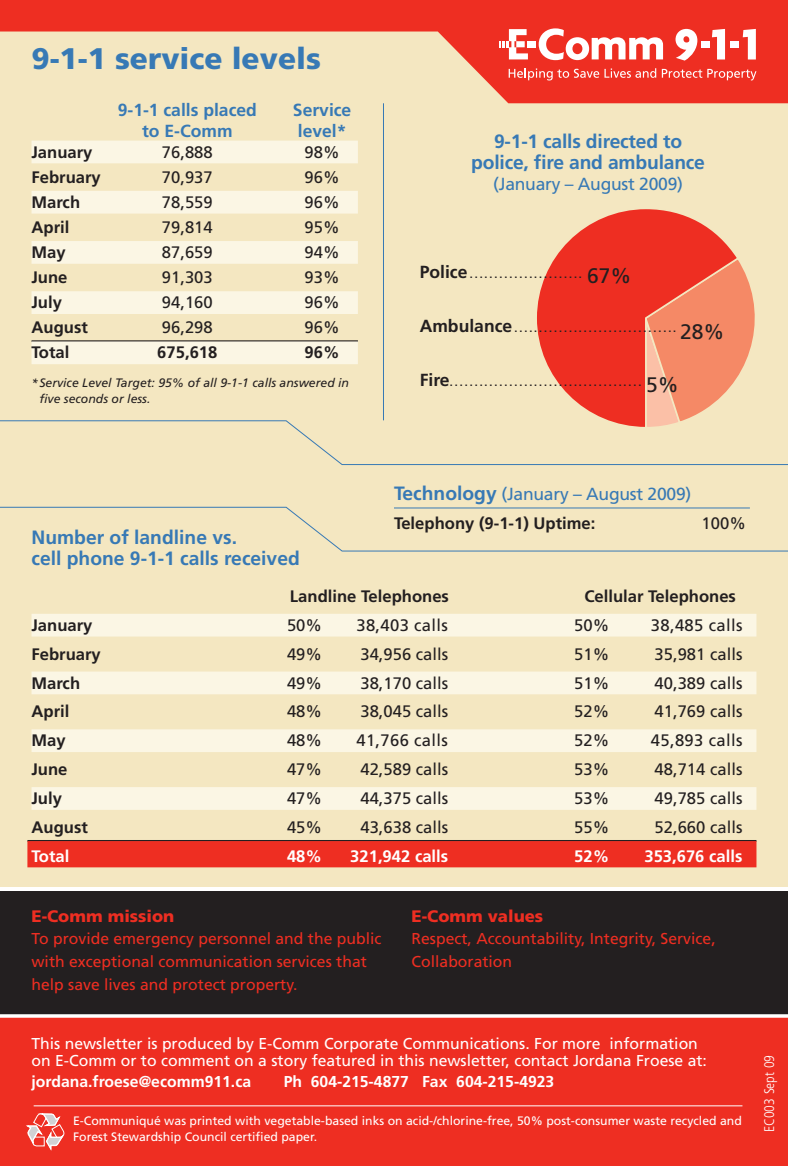
<style>
.page{position:relative;width:788px;height:1166px;background:#fff}
.page>*{position:absolute;margin:0;border:0;box-sizing:border-box;transform-origin:0 0}
.Hed_02{font:900 29.75px "Frutiger";color:#3779b5}
.Stat_Hed_01{font:700 19.25px/21px "Frutiger";color:#3779b5}
.Stat_Hed_01-2{font:17.5px "Frutiger";letter-spacing:-.015em;color:#3779b5}
.Body_Bold{font:700 17.5px "Frutiger";color:#3779b5}
.Body_intro{font:16.62px "Frutiger";color:#231f20}
.Body_intro-2{font:700 16.62px "Frutiger";color:#231f20}
.Body_intro-3{font:16.62px "Frutiger";letter-spacing:.02em;color:#231f20}
.Body_Bold-2{font:700 16.62px "Frutiger";color:#231f20}
.Body_Bold-3{font:700 16.62px "Frutiger";color:#fff}
.new_para_intro{font:900 16.62px "Frutiger";color:#ee2e22}
.new_para_intro-2{font:15.75px/22.8px "Frutiger";color:#ee2e22}
.new_para_intro-3{font:15.75px/17.5px "Frutiger";color:#fff}
.new_para_intro-4{font:700 15.75px "Frutiger";color:#fff}
.t1{font:300 condensed 14px "Frutiger";color:#fff}
.Body_intro-4{font:13.12px "Frutiger";color:#231f20}
.Para_Intro{font:12.25px/15.8px "Frutiger";color:#fff}
.ital_footnote{font:italic 12.25px/15.8px "Frutiger";color:#231f20}
.s1{font-weight:700;font-size:17.5px}
.s2{font-size:21px}
.s3{font-weight:700;font-size:19.25px}
</style>
<div class="page">
<div style="left:0;top:31px;width:788px;height:855px;background:#f4e7c1"></div>
<svg style="left:0;top:0;width:788px;height:103px;fill:#ee2e22"></svg>
<div style="left:0;top:891px;width:788px;height:275px;background:#231f20"></div>
<div style="left:0;top:1017px;width:788px;height:149px;background:#ee2e22"></div>
<div style="left:32px;top:614px;width:724px;height:22px;background:#fbf6e4"></div>
<div style="left:32px;top:671px;width:724px;height:23px;background:#fbf6e4"></div>
<div style="left:32px;top:729px;width:724px;height:23px;background:#fbf6e4"></div>
<div style="left:32px;top:787px;width:724px;height:23px;background:#fbf6e4"></div>
<hr style="left:27px;top:840px;width:729px;height:1px;background:#231f20">
<div style="left:27px;top:841px;width:729px;height:26px;background:#ee2e22"></div>
<svg style="left:556px;top:209px;width:180px;height:47px"></svg>
<div style="left:32px;top:141px;width:326px;height:22px;background:#fbf6e4"></div>
<div style="left:32px;top:191px;width:326px;height:22px;background:#fbf6e4"></div>
<div style="left:32px;top:241px;width:326px;height:23px;background:#fbf6e4"></div>
<svg style="left:0;top:506px;width:788px;height:46px"></svg>
<svg style="left:0;top:256px;width:788px;height:209px"></svg>
<hr style="left:0;top:1014px;width:788px;height:3px;background:#fff">
<hr style="left:34px;top:1105px;width:708px;height:1px;background:#fff">
<svg style="left:26px;top:1113px;width:39px;height:38px"></svg>
<svg style="left:508px;top:68px;width:248px;height:12px"></svg>
<svg style="left:538px;top:28px;width:125px;height:32px"></svg>
<div style="left:527px;top:41px;width:9px;height:6px;background:#fff"></div>
<svg style="left:675px;top:29px;width:22px;height:32px"></svg>
<svg style="left:711px;top:29px;width:14px;height:30px"></svg>
<svg style="left:742px;top:29px;width:13px;height:30px"></svg>
<div style="left:701px;top:41px;width:8px;height:6px;background:#fff"></div>
<div style="left:730px;top:41px;width:8px;height:6px;background:#fff"></div>
<svg style="left:499px;top:29px;width:29px;height:30px"></svg>
<hr style="left:383px;top:103px;width:1px;height:317px;background:#3779b5">
<p class="Hed_02" style="left:32px;top:40px;width:291px">9-1-1 service levels</p>
<p class="Body_Bold" style="left:118px;top:99px;width:141px">9-1-1 calls placed</p>
<p class="Body_Bold" style="left:293px;top:99px;width:60px">Service</p>
<p class="Body_Bold" style="left:142px;top:120px;width:92px">to E-Comm</p>
<p class="Body_Bold" style="left:298px;top:120px;width:50px">level*</p>
<p class="Body_intro-2" style="left:32px;top:142px;width:62px">January</p>
<p class="Body_intro" style="left:162px;top:142px;width:52px">76,888</p>
<p class="Body_intro" style="left:304px;top:142px;width:37px">98%</p>
<p class="Body_intro-2" style="left:32px;top:167px;width:71px">February</p>
<p class="Body_intro" style="left:162px;top:167px;width:52px">70,937</p>
<p class="Body_intro" style="left:304px;top:167px;width:37px">96%</p>
<p class="Body_intro-2" style="left:32px;top:192px;width:50px">March</p>
<p class="Body_intro" style="left:162px;top:192px;width:52px">78,559</p>
<p class="Body_intro" style="left:304px;top:192px;width:37px">96%</p>
<p class="Body_intro-2" style="left:32px;top:217px;width:39px">April</p>
<p class="Body_intro" style="left:162px;top:217px;width:52px">79,814</p>
<p class="Body_intro" style="left:304px;top:217px;width:37px">95%</p>
<p class="Body_intro-2" style="left:32px;top:242px;width:36px">May</p>
<p class="Body_intro" style="left:162px;top:242px;width:52px">87,659</p>
<p class="Body_intro" style="left:304px;top:242px;width:37px">94%</p>
<p class="Body_intro-2" style="left:32px;top:267px;width:38px">June</p>
<p class="Body_intro" style="left:162px;top:267px;width:52px">91,303</p>
<p class="Body_intro" style="left:304px;top:267px;width:37px">93%</p>
<p class="Body_intro-2" style="left:32px;top:293px;width:32px">July</p>
<p class="Body_intro" style="left:162px;top:293px;width:52px">94,160</p>
<p class="Body_intro" style="left:304px;top:293px;width:37px">96%</p>
<p class="Body_intro-2" style="left:32px;top:318px;width:58px">August</p>
<p class="Body_intro" style="left:162px;top:318px;width:52px">96,298</p>
<p class="Body_intro" style="left:304px;top:318px;width:37px">96%</p>
<p class="Body_intro-2" style="left:32px;top:343px;width:39px">Total</p>
<p class="Body_intro-2" style="left:157px;top:343px;width:62px">675,618</p>
<p class="Body_intro-2" style="left:304px;top:343px;width:37px">96%</p>
<p class="ital_footnote" style="left:39px;top:375px;width:311px;text-indent:-8px">*Service Level Target: 95% of all 9-1-1 calls answered in five seconds or less.</p>
<p class="Stat_Hed_01" style="left:471px;top:130px;width:235px;text-align:center">9-1-1 calls directed to police, fire and ambulance</p>
<p class="Stat_Hed_01-2" style="left:493px;top:173px;width:191px">(January – August 2009)</p>
<p class="Body_intro-4" style="left:420px;top:265px;width:213px"><span class="s1">Police</span>....................... <span class="s2">67%</span></p>
<p class="Body_intro-4" style="left:420px;top:320px;width:306px"><span class="s1">Ambulance</span>................................. <span class="s2">28%</span></p>
<p class="Body_intro-4" style="left:420px;top:374px;width:260px"><span class="s1">Fire</span>....................................... <span class="s2">5%</span></p>
<p class="Stat_Hed_01-2" style="left:394px;top:483px;width:299px"><span class="s3">Technology</span> (January – August 2009)</p>
<p class="Body_intro-2" style="left:394px;top:513px;width:203px">Telephony (9-1-1) Uptime:</p>
<p class="Body_intro" style="left:701px;top:513px;width:46px">100%</p>
<p class="Stat_Hed_01" style="left:32px;top:527px;width:270px">Number of landline vs.<br>cell phone 9-1-1 calls received</p>
<p class="Body_Bold-2" style="left:290px;top:586px;width:160px">Landline Telephones</p>
<p class="Body_Bold-2" style="left:584px;top:586px;width:153px">Cellular Telephones</p>
<p class="Body_intro-2" style="left:32px;top:615px;width:62px">January</p>
<p class="Body_intro" style="left:287px;top:615px;width:37px">50%</p>
<p class="Body_intro-3" style="left:356px;top:615px;width:93px">38,403 calls</p>
<p class="Body_intro" style="left:574px;top:615px;width:37px">50%</p>
<p class="Body_intro-3" style="left:651px;top:615px;width:93px">38,485 calls</p>
<p class="Body_intro-2" style="left:32px;top:644px;width:71px">February</p>
<p class="Body_intro" style="left:287px;top:644px;width:37px">49%</p>
<p class="Body_intro" style="left:360px;top:644px;width:89px">34,956 calls</p>
<p class="Body_intro" style="left:574px;top:644px;width:37px">51%</p>
<p class="Body_intro" style="left:654px;top:644px;width:89px">35,981 calls</p>
<p class="Body_intro-2" style="left:32px;top:673px;width:50px">March</p>
<p class="Body_intro" style="left:287px;top:673px;width:37px">49%</p>
<p class="Body_intro" style="left:360px;top:673px;width:89px">38,170 calls</p>
<p class="Body_intro" style="left:574px;top:673px;width:37px">51%</p>
<p class="Body_intro" style="left:654px;top:673px;width:89px">40,389 calls</p>
<p class="Body_intro-2" style="left:32px;top:702px;width:39px">April</p>
<p class="Body_intro" style="left:287px;top:702px;width:37px">48%</p>
<p class="Body_intro" style="left:360px;top:702px;width:89px">38,045 calls</p>
<p class="Body_intro" style="left:574px;top:702px;width:37px">52%</p>
<p class="Body_intro" style="left:654px;top:702px;width:89px">41,769 calls</p>
<p class="Body_intro-2" style="left:32px;top:730px;width:36px">May</p>
<p class="Body_intro" style="left:287px;top:730px;width:37px">48%</p>
<p class="Body_intro-3" style="left:356px;top:730px;width:93px">41,766 calls</p>
<p class="Body_intro" style="left:574px;top:730px;width:37px">52%</p>
<p class="Body_intro-3" style="left:651px;top:730px;width:93px">45,893 calls</p>
<p class="Body_intro-2" style="left:32px;top:759px;width:38px">June</p>
<p class="Body_intro" style="left:287px;top:759px;width:37px">47%</p>
<p class="Body_intro" style="left:360px;top:759px;width:89px">42,589 calls</p>
<p class="Body_intro" style="left:574px;top:759px;width:37px">53%</p>
<p class="Body_intro" style="left:654px;top:759px;width:89px">48,714 calls</p>
<p class="Body_intro-2" style="left:32px;top:788px;width:32px">July</p>
<p class="Body_intro" style="left:287px;top:788px;width:37px">47%</p>
<p class="Body_intro" style="left:360px;top:788px;width:89px">44,375 calls</p>
<p class="Body_intro" style="left:574px;top:788px;width:37px">53%</p>
<p class="Body_intro" style="left:654px;top:788px;width:89px">49,785 calls</p>
<p class="Body_intro-2" style="left:32px;top:817px;width:58px">August</p>
<p class="Body_intro" style="left:287px;top:817px;width:37px">45%</p>
<p class="Body_intro" style="left:360px;top:817px;width:89px">43,638 calls</p>
<p class="Body_intro" style="left:574px;top:817px;width:37px">55%</p>
<p class="Body_intro" style="left:654px;top:817px;width:89px">52,660 calls</p>
<p class="Body_Bold-3" style="left:32px;top:846px;width:39px">Total</p>
<p class="Body_Bold-3" style="left:287px;top:846px;width:37px">48%</p>
<p class="Body_Bold-3" style="left:350px;top:846px;width:99px">321,942 calls</p>
<p class="Body_Bold-3" style="left:574px;top:846px;width:37px">52%</p>
<p class="Body_Bold-3" style="left:644px;top:846px;width:99px">353,676 calls</p>
<p class="new_para_intro" style="left:32px;top:905px;width:144px">E-Comm mission</p>
<p class="new_para_intro-2" style="left:32px;top:927px;width:351px">To provide emergency personnel and the public with exceptional communication services that help save lives and protect property.</p>
<p class="new_para_intro" style="left:411px;top:905px;width:133px">E-Comm values</p>
<p class="new_para_intro-2" style="left:411px;top:927px;width:305px">Respect, Accountability, Integrity, Service,<br>Collaboration</p>
<p class="new_para_intro-3" style="left:32px;top:1034px;width:677px">This newsletter is produced by E-Comm Corporate Communications. For more information on E-Comm or to comment on a story featured in this newsletter, contact Jordana Froese at:</p>
<p class="new_para_intro-4" style="left:32px;top:1072px;width:221px">jordana.froese@ecomm911.ca</p>
<p class="new_para_intro-4" style="left:284px;top:1072px;width:272px">Ph 604-215-4877 Fax 604-215-4923</p>
<p class="Para_Intro" style="left:73px;top:1112px;width:670px">E-Communiqué was printed with vegetable-based inks on acid-/chlorine-free, 50% post-consumer waste recycled and<br>Forest Stewardship Council certified paper.</p>
<p class="t1" style="left:761px;top:1132px;width:79px;rotate:-90deg">EC003 Sept 09</p>
</div>
